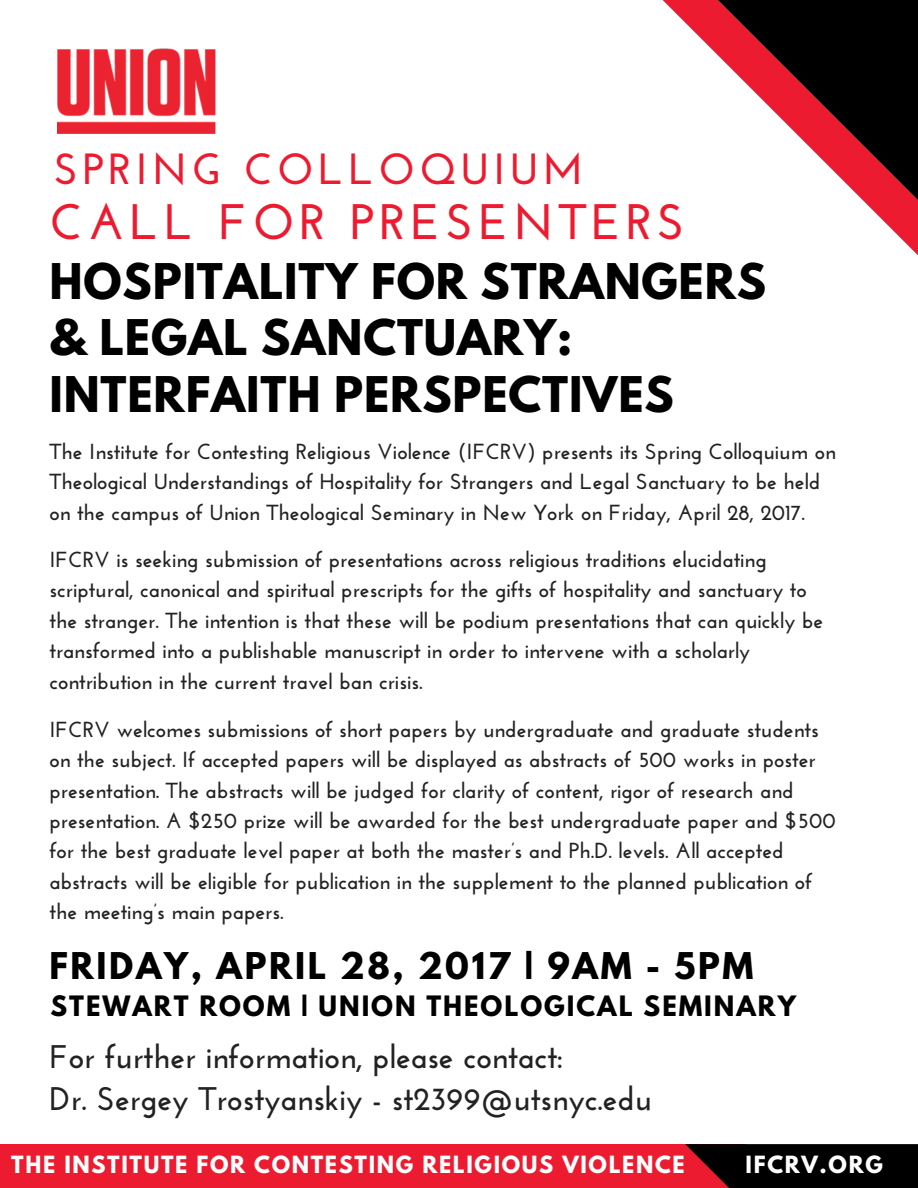
<style>
.page{position:relative;width:918px;height:1188px;background:#fff}
.page>*{position:absolute;margin:0;border:0;box-sizing:border-box;transform-origin:0 0}
.t1{font:700 49.8px "Josefin Sans";letter-spacing:.1em;color:#ed1b2f}
.t2{font:700 43.65px/56.2px "League Spartan";letter-spacing:.02em;color:#000}
.t3{font:700 43.65px "Josefin Sans";letter-spacing:.1em;color:#ed1b2f}
.t4{font:700 32.7px/41.7px "Josefin Sans";color:#222}
.t5{font:700 32.7px "League Spartan";letter-spacing:.08em;color:#000}
.t6{font:700 24.9px "League Spartan";letter-spacing:.08em;color:#000}
.t7{font:700 21.75px/30.3px "Josefin Sans";color:#222}
.t8{font:700 21px "League Spartan";letter-spacing:.08em;color:#fff}
</style>
<div class="page">
<div style="left:0;top:1144px;width:746px;height:44px;background:#ed1b2f"></div>
<svg style="left:685px;top:1144px;width:233px;height:44px;background:#170305"></svg>
<svg style="left:663px;top:0;width:255px;height:256px"></svg>
<svg style="left:718px;top:0;width:200px;height:202px"></svg>
<img style="left:57px;top:48px;width:159px;height:86px">
<h2 class="t3" style="left:54px;top:152px;width:531px">SPRING COLLOQUIUM</h2>
<h1 class="t1" style="left:49px;top:202px;width:637px">CALL FOR PRESENTERS</h1>
<h2 class="t2" style="left:49px;top:259px;width:718px">HOSPITALITY FOR STRANGERS &amp; LEGAL SANCTUARY:<br>INTERFAITH PERSPECTIVES</h2>
<p class="t7" style="left:49px;top:438px;width:788px">The Institute for Contesting Religious Violence (IFCRV) presents its Spring Colloquium on<br>Theological Understandings of Hospitality for Strangers and Legal Sanctuary to be held on the campus of Union Theological Seminary in New York on Friday, April 28, 2017.</p>
<p class="t7" style="left:49px;top:546px;width:775px">IFCRV is seeking submission of presentations across religious traditions elucidating scriptural, canonical and spiritual prescripts for the gifts of hospitality and sanctuary to the stranger. The intention is that these will be podium presentations that can quickly be transformed into a publishable manuscript in order to intervene with a scholarly contribution in the current travel ban crisis.</p>
<p class="t7" style="left:49px;top:716px;width:788px">IFCRV welcomes submissions of short papers by undergraduate and graduate students on the subject. If accepted papers will be displayed as abstracts of 500 works in poster presentation. The abstracts will be judged for clarity of content, rigor of research and presentation. A $250 prize will be awarded for the best undergraduate paper and $500 for the best graduate level paper at both the master’s and Ph.D. levels. All accepted abstracts will be eligible for publication in the supplement to the planned publication of the meeting’s main papers.</p>
<h3 class="t5" style="left:49px;top:949px;width:705px">FRIDAY, APRIL 28, 2017 | 9AM - 5PM</h3>
<p class="t6" style="left:51px;top:993px;width:747px">STEWART ROOM | UNION THEOLOGICAL SEMINARY</p>
<h3 class="t4" style="left:49px;top:1039px;width:604px">For further information, please contact:<br>Dr. Sergey Trostyanskiy - st2399@utsnyc.edu</h3>
<p class="t8" style="left:11px;top:1154px;width:675px">THE INSTITUTE FOR CONTESTING RELIGIOUS VIOLENCE</p>
<p class="t8" style="left:746px;top:1154px;width:139px">IFCRV.ORG</p>
</div>
